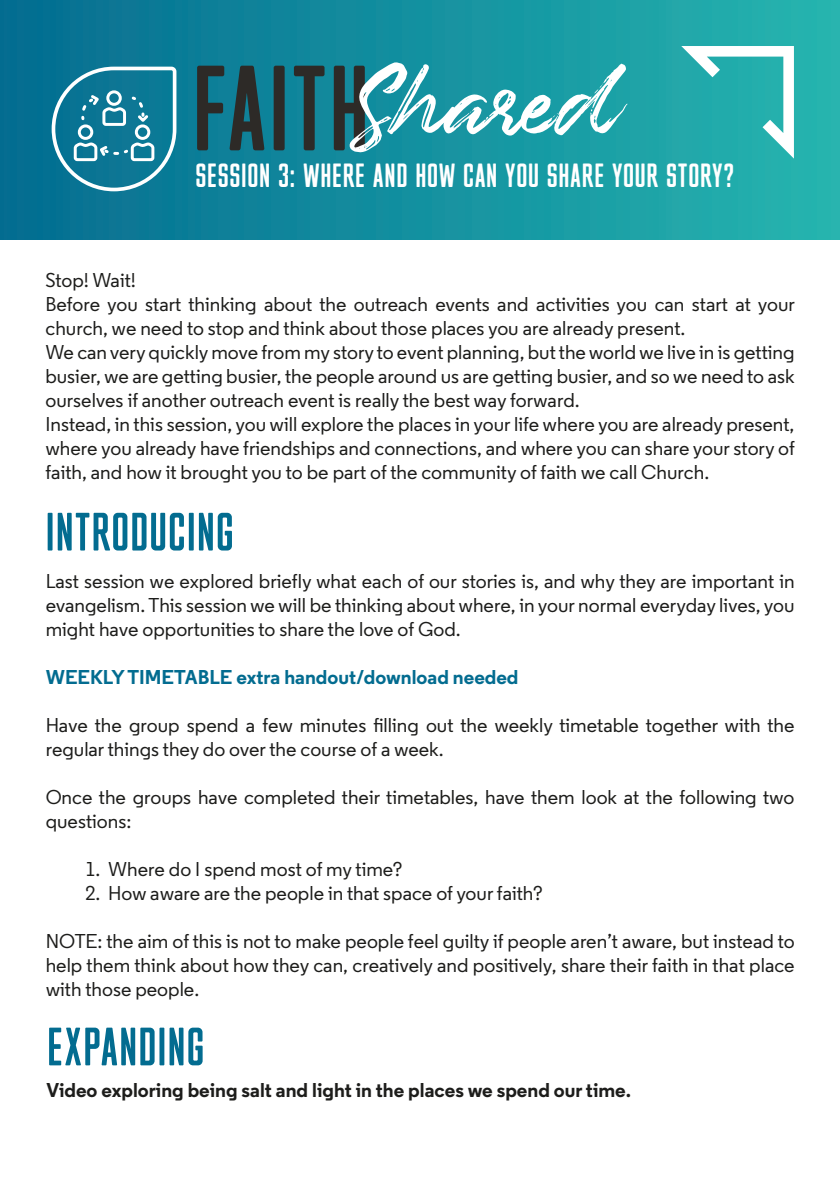
<style>
.page{position:relative;width:840px;height:1191px;background:#fff}
.page>*{position:absolute;margin:0;border:0;box-sizing:border-box;transform-origin:0 0}
.t1{font:77px "Underland";color:#fff}
.t2{font:51.4px "M Fred Rounded";color:#036c90}
.t3{font:32px "M Fred Rounded";color:#fff}
.t4{font:500 20px/24px "Regular";color:#1d1d1b;text-align:justify}
.t5{font:700 20px "Regular";color:#1d1d1b}
.t6{font:700 20px "Regular";color:#036c90}
.s1{font-family:"M Fred Rounded";font-size:115.6px;color:#2d2a27}
</style>
<div class="page">
<div style="left:0;top:0;width:839px;height:240px;background:linear-gradient(to right,#036c90,#26b5af)"></div>
<svg style="left:681px;top:46px;width:112px;height:113px"></svg>
<svg style="left:50px;top:65px;width:128px;height:128px;background:#2f8ba5"></svg>
<h1 class="t1" style="left:191px;top:62px;width:423px"><span class="s1">FAITH</span>Shared</h1>
<p class="t3" style="left:195px;top:158px;width:540px">SESSION 3: WHERE AND HOW CAN YOU SHARE YOUR STORY?</p>
<p class="t4" style="left:45px;top:268px;width:92px">Stop! Wait!</p>
<p class="t4" style="left:45px;top:292px;width:750px">Before you start thinking about the outreach events and activities you can start at your church, we need to stop and think about those places you are already present.</p>
<p class="t4" style="left:45px;top:340px;width:750px">We can very quickly move from my story to event planning, but the world we live in is getting busier, we are getting busier, the people around us are getting busier, and so we need to ask ourselves if another outreach event is really the best way forward.</p>
<p class="t4" style="left:45px;top:412px;width:750px">Instead, in this session, you will explore the places in your life where you are already present, where you already have friendships and connections, and where you can share your story of faith, and how it brought you to be part of the community of faith we call Church.</p>
<p class="t2" style="left:45px;top:504px;width:190px">INTRODUCING</p>
<p class="t4" style="left:46px;top:569px;width:750px">Last session we explored briefly what each of our stories is, and why they are important in evangelism. This session we will be thinking about where, in your normal everyday lives, you might have opportunities to share the love of God.</p>
<p class="t6" style="left:46px;top:664px;width:474px">WEEKLY TIMETABLE extra handout/download needed</p>
<p class="t4" style="left:46px;top:713px;width:750px">Have the group spend a few minutes filling out the weekly timetable together with the regular things they do over the course of a week.</p>
<p class="t4" style="left:46px;top:785px;width:749px">Once the groups have completed their timetables, have them look at the following two questions:</p>
<p class="t4" style="left:85px;top:857px;width:318px">1. Where do I spend most of my time?</p>
<p class="t4" style="left:85px;top:881px;width:458px">2. How aware are the people in that space of your faith?</p>
<p class="t4" style="left:46px;top:929px;width:750px">NOTE: the aim of this is not to make people feel guilty if people aren’t aware, but instead to help them think about how they can, creatively and positively, share their faith in that place with those people.</p>
<p class="t2" style="left:46px;top:1018px;width:160px">EXPANDING</p>
<p class="t5" style="left:46px;top:1077px;width:585px">Video exploring being salt and light in the places we spend our time.</p>
</div>
